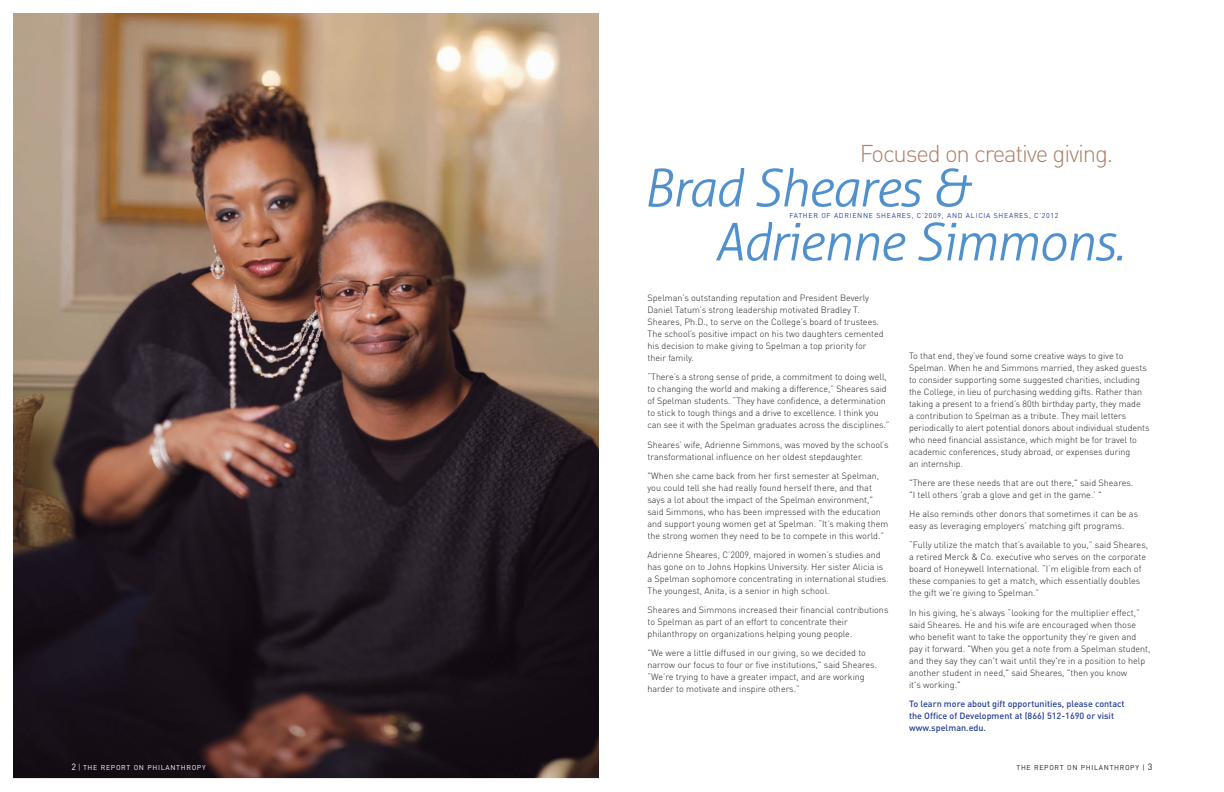
<style>
.page{position:relative;width:1224px;height:792px;background:#fff}
.page>*{position:absolute;margin:0;border:0;box-sizing:border-box;transform-origin:0 0}
.t1{font:italic 300 52px "Aller";letter-spacing:-.025em;color:#5090cc}
.t2{font:300 24px "DIN";letter-spacing:-.05em;color:#ad816c}
.t3{font:300 9px/12px "DIN";color:#231f20}
.t4{font:500 9px/12px "DIN";color:#233e98}
.t5{font:7px "DIN";letter-spacing:.1em;color:#233e98}
.t6{font:7px "DIN";letter-spacing:.1em;color:#231f20}
.t7{font:7px "DIN";letter-spacing:.1em;color:#fff}
.s1{font-size:9px}
.s2{font-weight:300;font-size:8px}
</style>
<div class="page">
<img style="left:14px;top:14px;width:584px;height:763px">
<p class="t7" style="left:71px;top:763px;width:53px"><span class="s1">2</span> <span class="s2">|</span> THE REPORT</p>
<p class="t7" style="left:134px;top:763px;width:73px">ON PHILANTHROPY</p>
<h2 class="t2" style="left:860px;top:137px;width:255px">Focused on creative giving.</h2>
<h1 class="t1" style="left:643px;top:157px;width:327px">Brad Sheares &amp;</h1>
<p class="t5" style="left:790px;top:212px;width:47px">FATHER OF ADR</p>
<p class="t5" style="left:850px;top:212px;width:210px">IENNE SHEARES, C’2009, AND ALICIA SHEARES, C’2012</p>
<h1 class="t1" style="left:714px;top:211px;width:412px">Adrienne Simmons.</h1>
<p class="t3" style="left:648px;top:292px;width:238px">Spelman’s outstanding reputation and President Beverly Daniel Tatum’s strong leadership motivated Bradley T.<br>Sheares, Ph.D., to serve on the College’s board of trustees.<br>The school’s positive impact on his two daughters cemented his decision to make giving to Spelman a top priority for their family.</p>
<p class="t3" style="left:648px;top:371px;width:244px">“There’s a strong sense of pride, a commitment to doing well, to changing the world and making a difference,” Sheares said of Spelman students. “They have confidence, a determination to stick to tough things and a drive to excellence. I think you can see it with the Spelman graduates across the disciplines.”</p>
<p class="t3" style="left:648px;top:438px;width:243px">Sheares’ wife, Adrienne Simmons, was moved by the school’s transformational influence on her oldest stepdaughter.</p>
<p class="t3" style="left:648px;top:469px;width:242px">"When she came back from her first semester at Spelman, you could tell she had really found herself there, and that says a lot about the impact of the Spelman environment," said Simmons, who has been impressed with the education and support young women get at Spelman. “It’s making them the strong women they need to be to compete in this world.”</p>
<p class="t3" style="left:648px;top:548px;width:243px">Adrienne Sheares, C’2009, majored in women’s studies and has gone on to Johns Hopkins University. Her sister Alicia is a Spelman sophomore concentrating in international studies.<br>The youngest, Anita, is a senior in high school.</p>
<p class="t3" style="left:648px;top:604px;width:242px">Sheares and Simmons increased their financial contributions to Spelman as part of an effort to concentrate their philanthropy on organizations helping young people.</p>
<p class="t3" style="left:648px;top:647px;width:231px">"We were a little diffused in our giving, so we decided to narrow our focus to four or five institutions," said Sheares. “We’re trying to have a greater impact, and are working harder to motivate and inspire others.”</p>
<p class="t3" style="left:909px;top:349px;width:242px">To that end, they’ve found some creative ways to give to Spelman. When he and Simmons married, they asked guests to consider supporting some suggested charities, including the College, in lieu of purchasing wedding gifts. Rather than taking a present to a friend’s 80th birthday party, they made<br>a contribution to Spelman as a tribute. They mail letters periodically to alert potential donors about individual students who need financial assistance, which might be for travel to academic conferences, study abroad, or expenses during<br>an internship.</p>
<p class="t3" style="left:909px;top:476px;width:226px">"There are these needs that are out there," said Sheares. "I tell others 'grab a glove and get in the game.’ "</p>
<p class="t3" style="left:909px;top:508px;width:231px">He also reminds other donors that sometimes it can be as easy as leveraging employers’ matching gift programs.</p>
<p class="t3" style="left:909px;top:539px;width:241px">“Fully utilize the match that’s available to you,” said Sheares, a retired M erck &amp; Co. executive who serves on the corporate board of Honeywell International. “I‘m eligible from each of these companies to get a match, which essentially doubles the gift we’re giving to Spelman.”</p>
<p class="t3" style="left:909px;top:606px;width:243px">In his giving, he’s always “looking for the multiplier effect,” said Sheares. He and his wife are encouraged when those who benefit want to take the opportunity they’re given and pay it forward. "When you get a note from a Spelman student, and they say they can't wait until they're in a position to help another student in need," said Sheares, "then you know<br>it's working."</p>
<p class="t4" style="left:909px;top:697px;width:217px">To learn more about gift opportunities, please contact the Office of Development at (866) 512-1690 or visit www.spelman.edu.</p>
<p class="t6" style="left:1016px;top:763px;width:41px">THE REPORT</p>
<p class="t6" style="left:1067px;top:763px;width:87px">ON PHILANTHROPY | <span class="s1">3</span></p>
</div>
